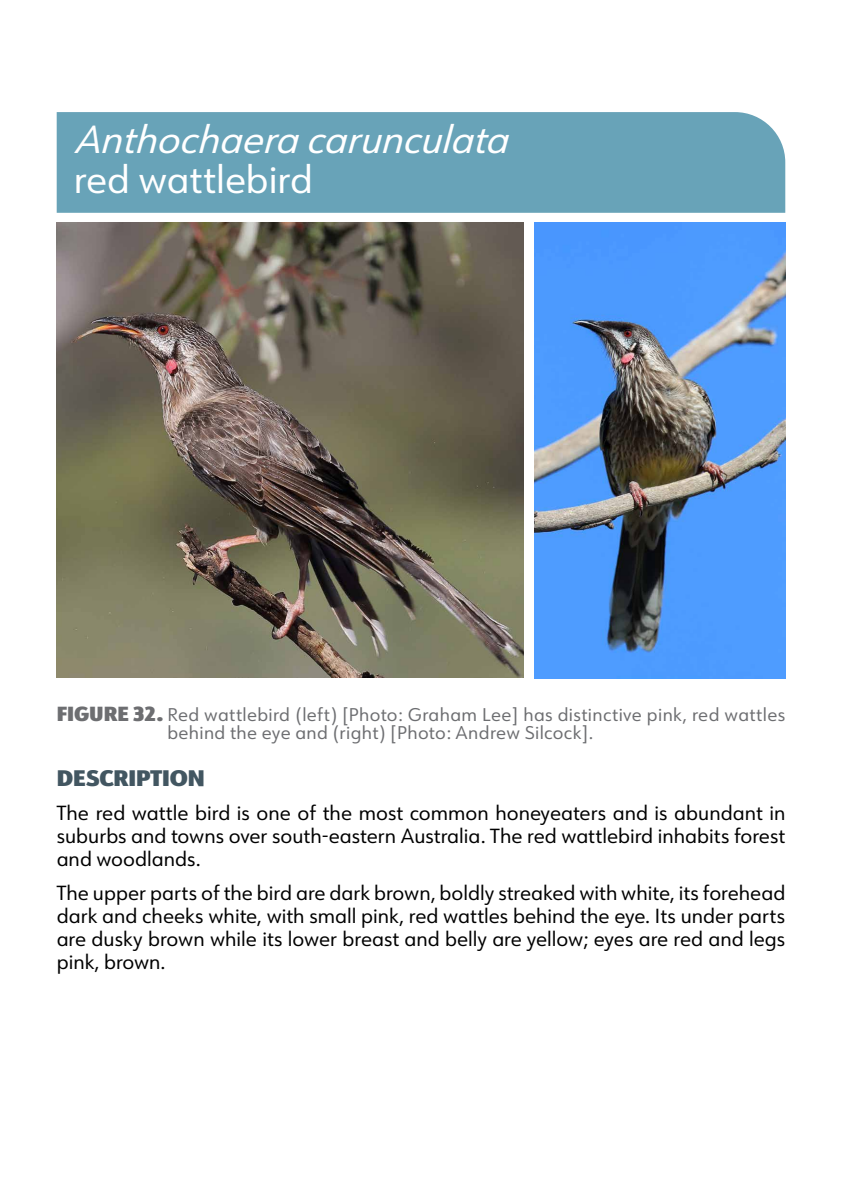
<style>
.page{position:relative;width:842px;height:1191px;background:#fff}
.page>*{position:absolute;margin:0;border:0;box-sizing:border-box;transform-origin:0 0}
.Species_title{font:italic 38px/40px "URW Form";color:#fff}
.Species_subheads{font:22px "URW Form Poster";letter-spacing:.005em;color:#425661}
.Species_text{font:20px/23px "URW Form";color:#000;text-align:justify}
.Figure_caption{font:18px/18px "URW Form";letter-spacing:.02em;color:#6d6e71}
.s1{font-style:normal}
.s2{font-family:"URW Form Poster";font-size:20px}
</style>
<div class="page">
<div style="left:57px;top:112px;width:728px;height:101px;background:#68a3b8"></div>
<img style="left:57px;top:222px;width:466px;height:455px">
<img style="left:534px;top:222px;width:251px;height:456px">
<p class="Species_title" style="left:74px;top:118px;width:448px">Anthochaeracarunculata <span class="s1">red wattlebird</span></p>
<p class="Figure_caption" style="left:167px;top:705px;width:619px;text-indent:-111px"><span class="s2">FIGURE 32.</span> Red wattlebird (left) [Photo: Graham Lee] has distinctive pink, red wattles behind the eye and (right) [Photo: Andrew Silcock].</p>
<p class="Species_subheads" style="left:57px;top:762px;width:150px">DESCRIPTION</p>
<p class="Species_text" style="left:57px;top:800px;width:730px">The red wattle bird is one of the most common honeyeaters and is abundant in suburbs and towns over south-eastern Australia. The red wattlebird inhabits forest and woodlands.</p>
<p class="Species_text" style="left:57px;top:881px;width:730px">The upper parts of the bird are dark brown, boldly streaked with white, its forehead dark and cheeks white, with small pink, red wattles behind the eye. Its under parts are dusky brown while its lower breast and belly are yellow; eyes are red and legs pink, brown.</p>
</div>
